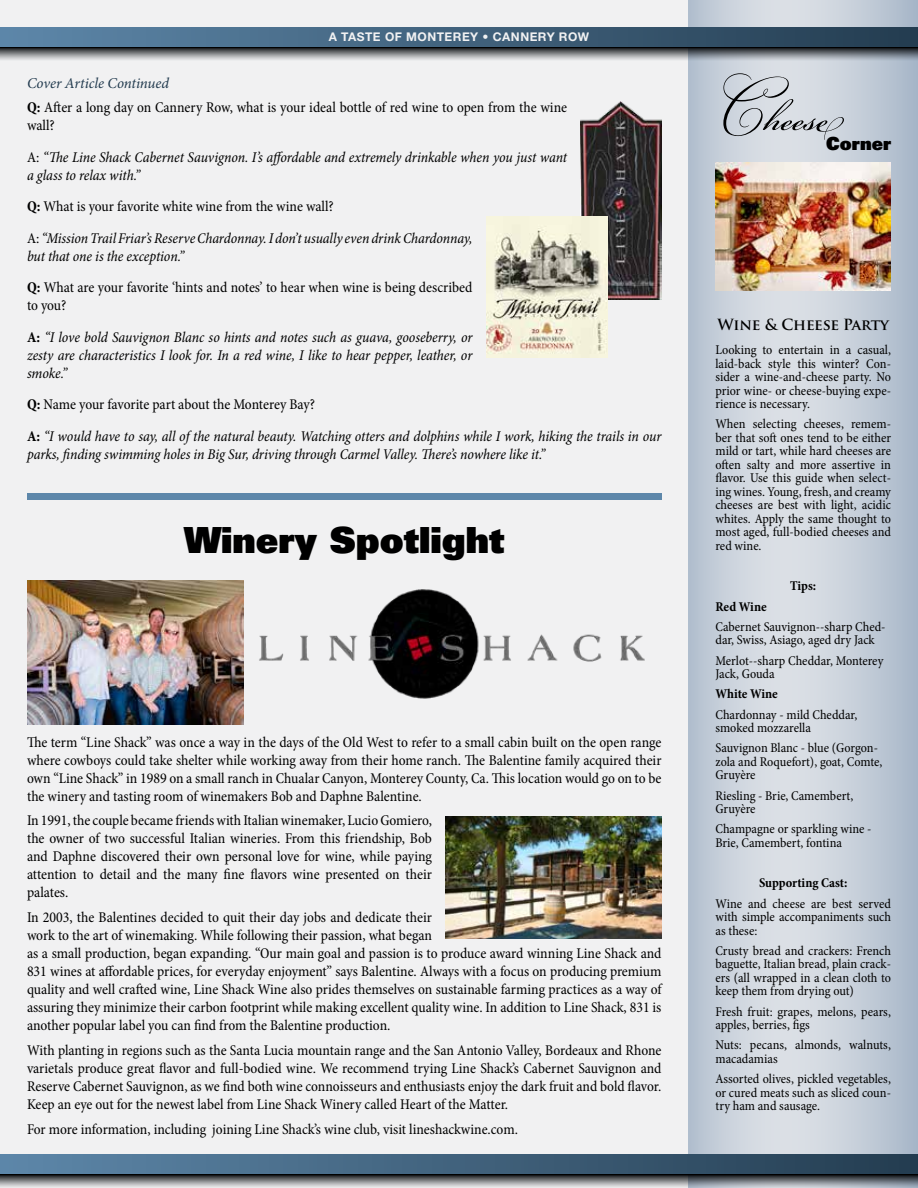
<style>
.page{position:relative;width:918px;height:1188px;background:#f1f1f2}
.page>*{position:absolute;margin:0;border:0;box-sizing:border-box;transform-origin:0 0}
.t1{font:54px "Bickham Script Pro";color:#000}
.t2{font:36px "Univers LT Std X Black";color:#000}
.t3{font:18px "Univers LT Std X Black";color:#000}
.t4{font:condensed 15px/18px "Minion Pro";color:#000}
.t5{font:italic condensed 15px/31.5px "Minion Pro";letter-spacing:-.005em;color:#000}
.t6{font:700 15px "Trajan Pro";letter-spacing:-.01em;color:#000}
.t7{font:condensed 13.5px/13.5px "Minion Pro";color:#000}
.t8{font:700 condensed 13.5px "Minion Pro";letter-spacing:-.005em;color:#000}
.t9{font:700 12px "Helvetica Neue LT Std";letter-spacing:.04em;color:#f1f1f2}
.s1{font-style:italic;font-stretch:normal;color:#213a4e}
.s2{font-weight:700}
.s3{font-style:normal}
.s4{font-weight:700;font-style:normal}
.s5{font-style:italic}
</style>
<div class="page">
<svg style="left:688px;top:0;width:230px;height:1154px"></svg>
<div style="left:0;top:1154px;width:918px;height:20px;background:linear-gradient(to right,#5e87a9,#243d50)"></div>
<div style="left:0;top:27px;width:918px;height:20px;background:linear-gradient(to right,#5e87a9,#243d50)"></div>
<svg style="left:0;top:47px;width:918px;height:14px"></svg>
<svg style="left:0;top:1174px;width:918px;height:14px"></svg>
<img style="left:580px;top:101px;width:82px;height:199px">
<img style="left:486px;top:216px;width:122px;height:142px">
<div style="left:27px;top:493px;width:635px;height:7px;background:#5d87aa"></div>
<img style="left:27px;top:580px;width:216px;height:145px">
<img style="left:259px;top:589px;width:386px;height:110px">
<img style="left:446px;top:817px;width:216px;height:121px">
<img style="left:716px;top:162px;width:175px;height:128px">
<p class="t9" style="left:329px;top:30px;width:262px">A TASTE OF MONTEREY • CANNERY ROW</p>
<p class="t4" style="left:27px;top:71px;width:542px;line-height:24.5px"><span class="s1">Cover Article Continued<br></span><span class="s2">Q:</span> After a long day on Cannery Row, what is your ideal bottle of red wine to open from the wine</p>
<p class="t5" style="left:27px;top:110px;width:542px"><span class="s3">wall?<br>A:</span> “The Line Shack Cabernet Sauvignon. I’s affordable and extremely drinkable when you just want</p>
<p class="t5" style="left:27px;top:159px;width:447px">a glass to relax with.”<br><span class="s4">Q:</span> <span class="s3">What is your favorite white wine from the wine wall?<br>A:</span> “Mission Trail Friar’s Reserve Chardonnay. I don’t usually even drink Chardonnay,</p>
<p class="t4" style="left:27px;top:240px;width:447px;line-height:31.5px"><span class="s5">but that one is the exception.”<br></span><span class="s2">Q:</span> What are your favorite ‘hints and notes’ to hear when wine is being described</p>
<p class="t5" style="left:27px;top:290px;width:447px"><span class="s3">to you?<br></span><span class="s4">A:</span> “I love bold Sauvignon Blanc so hints and notes such as guava, gooseberry, or</p>
<p class="t5" style="left:27px;top:346px;width:447px;line-height:18px">zesty are characteristics I look for. In a red wine, I like to hear pepper, leather, or smoke.”</p>
<p class="t5" style="left:27px;top:389px;width:636px"><span class="s4">Q:</span> <span class="s3">Name your favorite part about the Monterey Bay?<br></span><span class="s4">A:</span> “I would have to say, all of the natural beauty. Watching otters and dolphins while I work, hiking the trails in our</p>
<p class="t5" style="left:27px;top:438px;width:520px">parks, finding swimming holes in Big Sur, driving through Carmel Valley. There’s nowhere like it.”</p>
<h2 class="t2" style="left:184px;top:516px;width:322px">Winery Spotlight</h2>
<p class="t4" style="left:27px;top:733px;width:636px;text-align:justify">The term “Line Shack” was once a way in the days of the Old West to refer to a small cabin built on the open range where cowboys could take shelter while working away from their home ranch. The Balentine family acquired their own “Line Shack” in 1989 on a small ranch in Chualar Canyon, Monterey County, Ca. This location would go on to be the winery and tasting room of winemakers Bob and Daphne Balentine.</p>
<p class="t4" style="left:27px;top:812px;width:406px;text-align:justify">In 1991, the couple became friends with Italian winemaker, Lucio Gomiero, the owner of two successful Italian wineries. From this friendship, Bob and Daphne discovered their own personal love for wine, while paying attention to detail and the many fine flavors wine presented on their palates.</p>
<p class="t4" style="left:27px;top:909px;width:636px">In 2003, the Balentines decided to quit their day jobs and dedicate their<br>work to the art of winemaking. While following their passion, what began<br>as a small production, began expanding. “Our main goal and passion is to produce award winning Line Shack and 831 wines at affordable prices, for everyday enjoyment” says Balentine. Always with a focus on producing premium quality and well crafted wine, Line Shack Wine also prides themselves on sustainable farming practices as a way of assuring they minimize their carbon footprint while making excellent quality wine. In addition to Line Shack, 831 is another popular label you can find from the Balentine production.</p>
<p class="t4" style="left:27px;top:1041px;width:636px;text-align:justify">With planting in regions such as the Santa Lucia mountain range and the San Antonio Valley, Bordeaux and Rhone varietals produce great flavor and full-bodied wine. We recommend trying Line Shack’s Cabernet Sauvignon and Reserve Cabernet Sauvignon, as we find both wine connoisseurs and enthusiasts enjoy the dark fruit and bold flavor.<br>Keep an eye out for the newest label from Line Shack Winery called Heart of the Matter.</p>
<p class="t4" style="left:27px;top:1120px;width:492px">For more information, including joining Line Shack’s wine club, visit lineshackwine.com.</p>
<h1 class="t1" style="left:716px;top:80px;width:127px">Cheese</h1>
<p class="t3" style="left:826px;top:132px;width:66px">Corner</p>
<p class="t6" style="left:717px;top:315px;width:173px">Wine &amp; Cheese Party</p>
<p class="t7" style="left:716px;top:343px;width:177px;text-align:justify">Looking to entertain in a casual, laid-back style this winter? Con&shy;sider a wine-and-cheese party. No prior wine- or cheese-buying expe&shy;rience is necessary.</p>
<p class="t7" style="left:716px;top:417px;width:177px;text-align:justify">When selecting cheeses, remem&shy;ber that soft ones tend to be either mild or tart, while hard cheeses are often salty and more assertive in flavor. Use this guide when select&shy;ing wines. Young, fresh, and creamy cheeses are best with light, acidic whites. Apply the same thought to most aged, full-bodied cheeses and red wine.</p>
<p class="t8" style="left:790px;top:577px;width:28px">Tips:</p>
<p class="t8" style="left:716px;top:597px;width:53px">Red Wine</p>
<p class="t7" style="left:716px;top:620px;width:172px">Cabernet Sauvignon--sharp Ched&shy;dar, Swiss, Asiago, aged dry Jack</p>
<p class="t7" style="left:716px;top:654px;width:169px">Merlot--sharp Cheddar, Monterey<br>Jack, Gouda</p>
<p class="t8" style="left:716px;top:685px;width:64px">White Wine</p>
<p class="t7" style="left:716px;top:708px;width:143px">Chardonnay - mild Cheddar, smoked mozzarella</p>
<p class="t7" style="left:716px;top:741px;width:168px">Sauvignon Blanc - blue (Gorgon&shy;zola and Roquefort), goat, Comte,<br>Gruyère</p>
<p class="t7" style="left:716px;top:789px;width:139px">Riesling - Brie, Camembert,<br>Gruyère</p>
<p class="t7" style="left:716px;top:822px;width:157px">Champagne or sparkling wine -<br>Brie, Camembert, fontina</p>
<p class="t8" style="left:759px;top:874px;width:90px">Supporting Cast:</p>
<p class="t7" style="left:716px;top:897px;width:177px;text-align:justify">Wine and cheese are best served with simple accompaniments such as these:</p>
<p class="t7" style="left:716px;top:944px;width:177px;text-align:justify">Crusty bread and crackers: French baguette, Italian bread, plain crack&shy;ers (all wrapped in a clean cloth to keep them from drying out)</p>
<p class="t7" style="left:716px;top:1005px;width:177px">Fresh fruit: grapes, melons, pears, apples, berries, figs</p>
<p class="t7" style="left:716px;top:1038px;width:177px">Nuts: pecans, almonds, walnuts, macadamias</p>
<p class="t7" style="left:716px;top:1072px;width:177px;text-align:justify">Assorted olives, pickled vegetables, or cured meats such as sliced coun&shy;try ham and sausage.</p>
</div>
